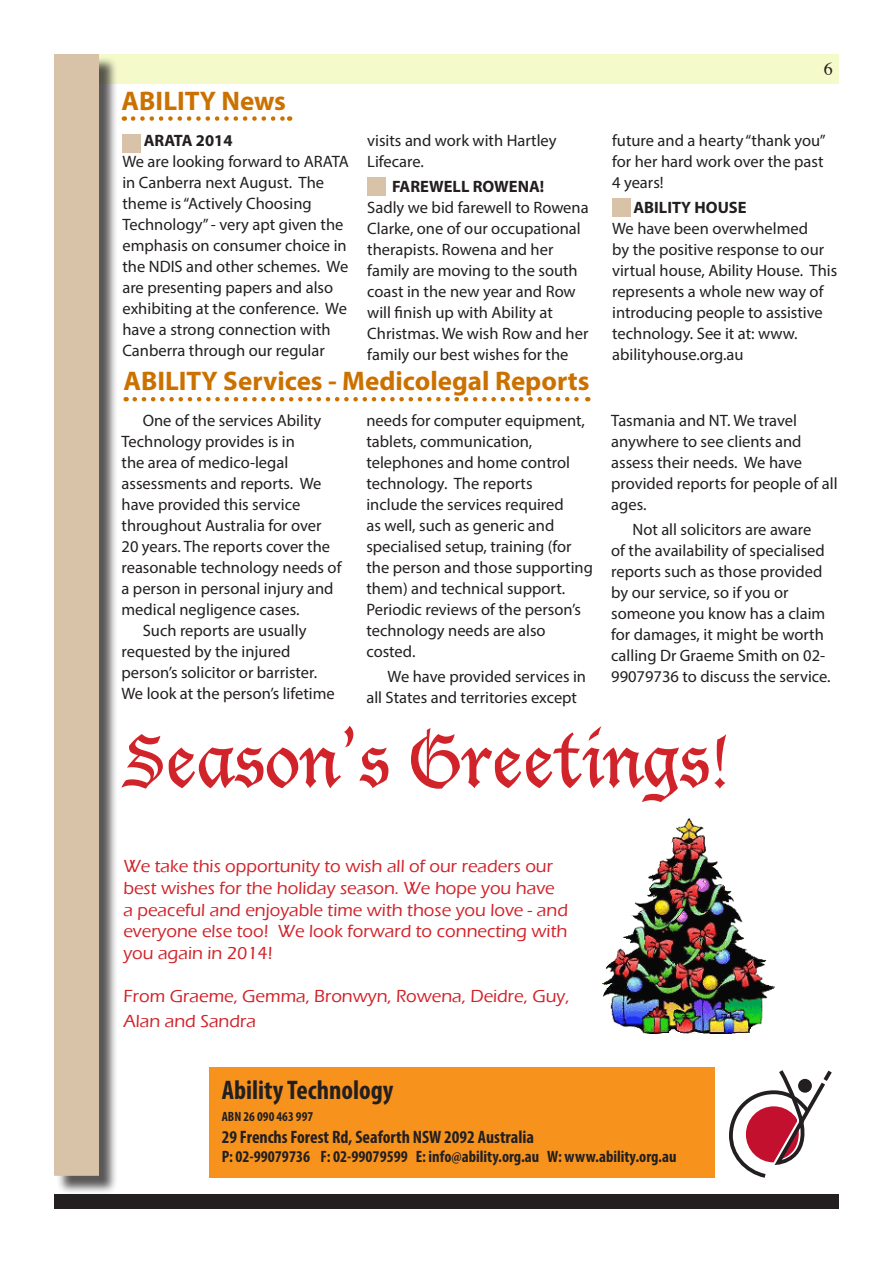
<style>
.page{position:relative;width:893px;height:1263px;background:#fff}
.page>*{position:absolute;margin:0;border:0;box-sizing:border-box;transform-origin:0 0}
.t1{font:72px "Lucida Blackletter";color:#d1232a}
.Headline{font:700 27px "Myriad Pro";color:#cb7100}
.t2{font:700 condensed 27px "Myriad Pro";color:#231f20}
.t3{font:500 18px/21.6px "Eras ITC";color:#d1232a}
.t4{font:700 condensed 18px "Myriad Pro";color:#231f20}
.t5{font:18px "Times";color:#231f20}
.Body{font:16.5px/21px "Myriad Pro";color:#231f20}
.t6{font:700 condensed 16.5px "Myriad Pro";color:#231f20}
.Body-2{font:700 16.5px "Myriad Pro";color:#231f20}
.t7{font:700 condensed 13.5px "Myriad Pro";color:#231f20}
</style>
<div class="page">
<div style="left:54px;top:1194px;width:785px;height:15px;background:#231f20"></div>
<div style="left:64px;top:54px;width:775px;height:30px;background:#f5facb"></div>
<div style="left:56px;top:56px;width:62px;height:1139px;background:#231f20;opacity:.75"></div>
<div style="left:54px;top:54px;width:45px;height:1122px;background:#d8c2a8"></div>
<svg style="left:730px;top:1070px;width:102px;height:108px"></svg>
<div style="left:210px;top:1067px;width:505px;height:111px;background:#f7931d"></div>
<svg style="left:133px;top:116px;width:157px;height:5px"></svg>
<svg style="left:135px;top:397px;width:453px;height:4px"></svg>
<div style="left:122px;top:135px;width:18px;height:18px;background:#d8c2a8"></div>
<div style="left:612px;top:198px;width:19px;height:18px;background:#d8c2a8"></div>
<div style="left:367px;top:177px;width:19px;height:19px;background:#d8c2a8"></div>
<img style="left:602px;top:818px;width:173px;height:215px">
<p class="Headline" style="left:122px;top:83px;width:166px">ABILITY News</p>
<p class="Body-2" style="left:144px;top:129px;width:90px">ARATA 2014</p>
<p class="Body" style="left:122px;top:150px;width:228px">We are looking forward to ARATA in Canberra next August. The theme is “Actively Choosing<br>Technology” - very apt given the emphasis on consumer choice in the NDIS and other schemes. We are presenting papers and also exhibiting at the conference. We have a strong connection with<br>Canberra through our regular</p>
<p class="Body" style="left:367px;top:129px;width:191px">visits and work with Hartley<br>Lifecare.</p>
<p class="Body-2" style="left:392px;top:176px;width:154px">FAREWELL ROWENA!</p>
<p class="Body" style="left:367px;top:197px;width:223px">Sadly we bid farewell to Rowena<br>Clarke, one of our occupational therapists. Rowena and her family are moving to the south coast in the new year and Row will finish up with Ability at<br>Christmas. We wish Row and her family our best wishes for the</p>
<p class="Headline" style="left:123px;top:363px;width:468px">ABILITY Services - Medicolegal Reports</p>
<p class="Body" style="left:122px;top:409px;width:221px;text-indent:21px">One of the services Ability<br>Technology provides is in<br>the area of medico-legal assessments and reports. We have provided this service throughout Australia for over<br>20 years. The reports cover the reasonable technology needs of a person in personal injury and medical negligence cases.</p>
<p class="Body" style="left:122px;top:619px;width:215px;text-indent:21px">Such reports are usually requested by the injured person’s solicitor or barrister.<br>We look at the person’s lifetime</p>
<p class="Body" style="left:366px;top:409px;width:228px">needs for computer equipment, tablets, communication, telephones and home control technology. The reports<br>include the services required<br>as well, such as generic and specialised setup, training (for the person and those supporting them) and technical support.<br>Periodic reviews of the person’s technology needs are also costed.</p>
<p class="Body" style="left:366px;top:665px;width:221px;text-indent:21px">We have provided services in all States and territories except</p>
<p class="t5" style="left:824px;top:52px;width:10px">6</p>
<p class="Body" style="left:612px;top:129px;width:215px">future and a hearty “thank you” for her hard work over the past<br>4 years!</p>
<p class="Body-2" style="left:633px;top:197px;width:115px">ABILITY HOUSE</p>
<p class="Body" style="left:612px;top:218px;width:227px">We have been overwhelmed<br>by the positive response to our virtual house, Ability House. This represents a whole new way of introducing people to assistive technology. See it at: www. abilityhouse.org.au</p>
<p class="Body" style="left:611px;top:409px;width:228px">Tasmania and NT. We travel anywhere to see clients and assess their needs. We have provided reports for people of all ages.</p>
<p class="Body" style="left:611px;top:518px;width:221px;text-indent:21px">Not all solicitors are aware<br>of the availability of specialised reports such as those provided by our service, so if you or someone you know has a claim for damages, it might be worth calling Dr Graeme Smith on 02-<br>99079736 to discuss the service.</p>
<p class="t1" style="left:123px;top:718px;width:608px">Season’s Greetings!</p>
<p class="t3" style="left:123px;top:856px;width:446px">We take this opportunity to wish all of our readers our best wishes for the holiday season. We hope you have a peaceful and enjoyable time with those you love - and everyone else too! We look forward to connecting with you again in 2014!</p>
<p class="t3" style="left:123px;top:983px;width:447px;line-height:25.2px">From Graeme, Gemma, Bronwyn, Rowena, Deidre, Guy,<br>Alan and Sandra</p>
<p class="t2" style="left:222px;top:1073px;width:173px">Ability Technology</p>
<p class="t7" style="left:222px;top:1108px;width:93px">ABN 26 090 463 997</p>
<p class="t4" style="left:222px;top:1125px;width:314px">29 Frenchs Forest Rd, Seaforth NSW 2092 Australia</p>
<p class="t6" style="left:222px;top:1146px;width:456px">P: 02-99079736 F: 02-99079599 E: info@ability.org.au W: www.ability.org.au</p>
</div>
